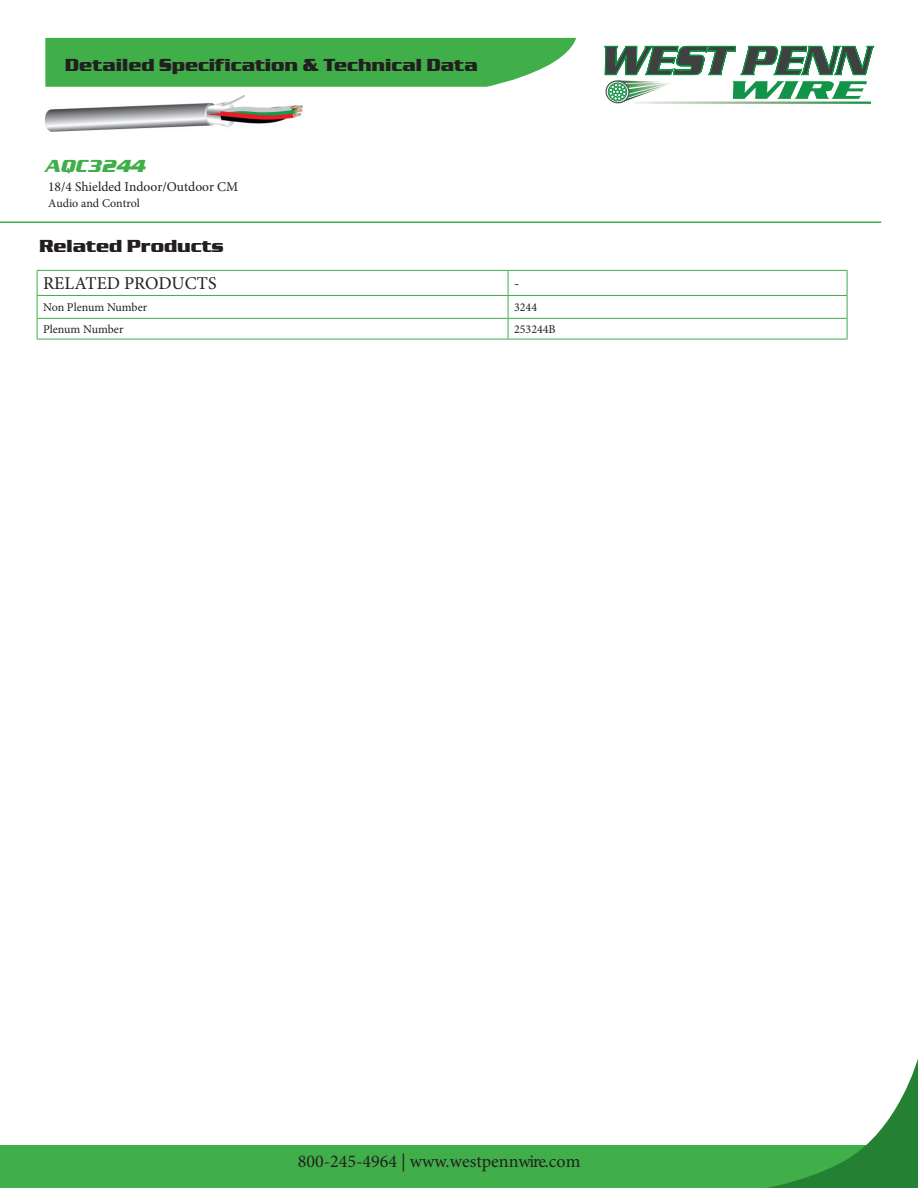
<style>
.page{position:relative;width:918px;height:1188px;background:#fff}
.page>*{position:absolute;margin:0;border:0;box-sizing:border-box;transform-origin:0 0}
.t1{font:700 18px "Serpentine D";color:#231f20}
.Renee_White_Bold{font:18px "Minion Pro";color:#231f20}
.StiboTableHeaderRow{font:18px "Minion Pro";color:#231f20}
.t2{font:italic 700 18px "Serpentine D";color:#40ae49}
.White_Bold{font:15px "Minion Pro";color:#231f20}
.t3{font:13.5px "Minion Pro";color:#231f20}
.plain{font:12px "Minion Pro";color:#231f20}
</style>
<div class="page">
<hr style="left:37px;top:339px;width:471px;height:1px;background:#40ae49">
<hr style="left:508px;top:339px;width:339px;height:1px;background:#40ae49">
<hr style="left:37px;top:270px;width:471px;height:1px;background:#40ae49">
<hr style="left:508px;top:270px;width:339px;height:1px;background:#40ae49">
<hr style="left:37px;top:295px;width:471px;height:1px;background:#40ae49">
<svg style="left:37px;top:271px;width:1px;height:68px"></svg>
<hr style="left:508px;top:295px;width:339px;height:1px;background:#40ae49">
<svg style="left:508px;top:271px;width:1px;height:68px"></svg>
<svg style="left:847px;top:271px;width:1px;height:68px"></svg>
<hr style="left:37px;top:318px;width:471px;height:1px;background:#40ae49">
<hr style="left:508px;top:318px;width:339px;height:1px;background:#40ae49">
<svg style="left:45px;top:38px;width:531px;height:49px;background:#4bb254"></svg>
<hr style="left:0;top:221px;width:881px;height:2px;background:#40ae49">
<div style="left:0;top:1146px;width:918px;height:42px;background:#40ae49"></div>
<svg style="left:746px;top:1058px;width:172px;height:130px"></svg>
<img style="left:46px;top:95px;width:256px;height:36px">
<svg style="left:604px;top:46px;width:270px;height:58px"></svg>
<img style="left:635px;top:102px;width:236px;height:2px">
<p class="t1" style="left:65px;top:55px;width:414px">Detailed Specification &amp; Technical Data</p>
<p class="t2" style="left:46px;top:156px;width:102px">AQC3244</p>
<p class="t3" style="left:48px;top:177px;width:192px">18/4 Shielded Indoor/Outdoor CM</p>
<p class="plain" style="left:48px;top:195px;width:93px">Audio and Control</p>
<p class="t1" style="left:39px;top:236px;width:186px">Related Products</p>
<p class="StiboTableHeaderRow" style="left:43px;top:272px;width:175px">RELATED PRODUCTS</p>
<p class="White_Bold" style="left:514px;top:274px;width:7px">-</p>
<p class="plain" style="left:43px;top:299px;width:106px">Non Plenum Number</p>
<p class="plain" style="left:514px;top:299px;width:25px">3244</p>
<p class="plain" style="left:43px;top:321px;width:82px">Plenum Number</p>
<p class="plain" style="left:514px;top:321px;width:43px">253244B</p>
<p class="Renee_White_Bold" style="left:298px;top:1149px;width:284px">800-245-4964 | www.westpennwire.com</p>
</div>
